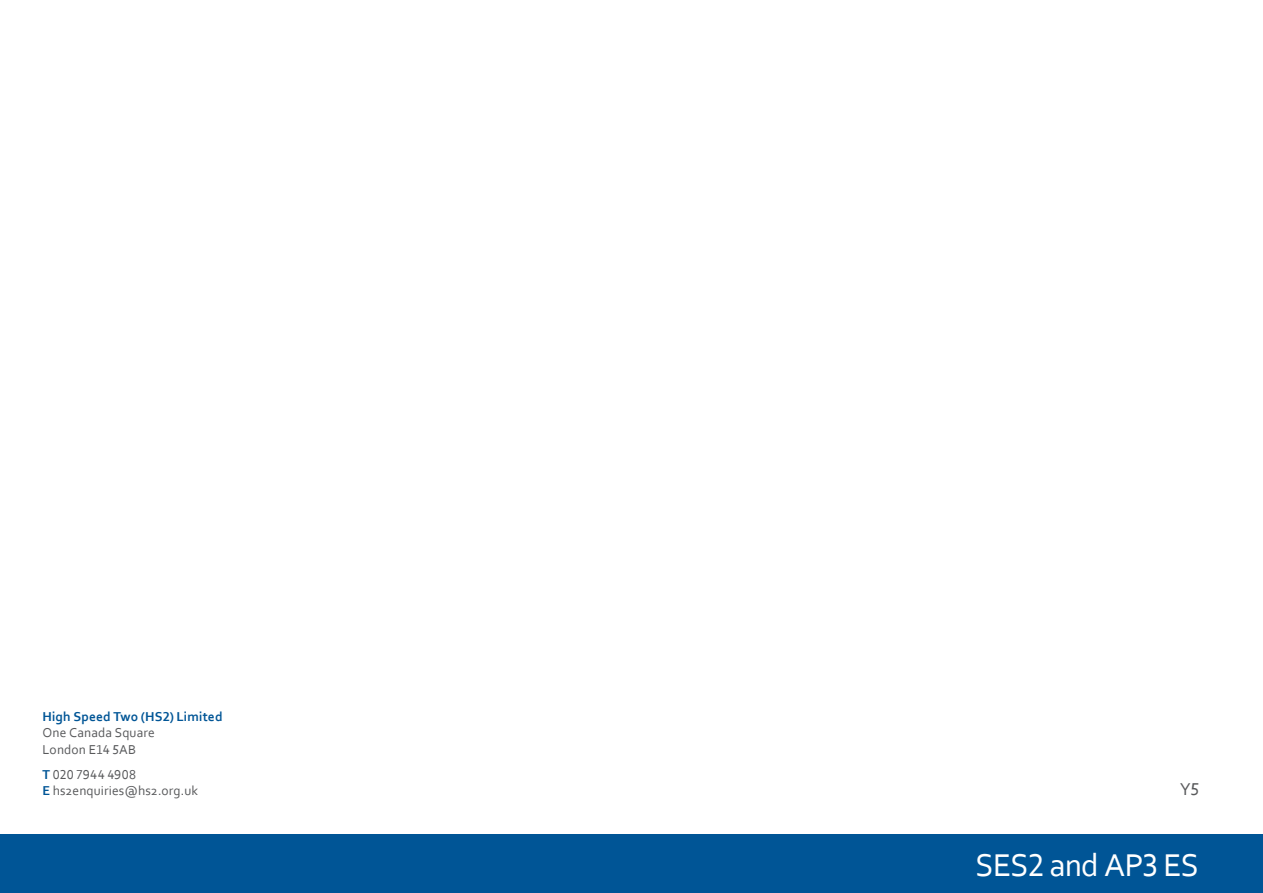
<style>
.page{position:relative;width:1263px;height:893px;background:#fff}
.page>*{position:absolute;margin:0;border:0;box-sizing:border-box;transform-origin:0 0}
.COVER_Code_no{font:33px "Corbel";letter-spacing:-.02em;color:#fff}
.Body_Copy{font:18px "Corbel";color:#58595b}
.Body_Copy-2{font:13.5px/16.5px "Corbel";letter-spacing:.01em;color:#58595b}
.s1{font-weight:700;color:#005596}
</style>
<div class="page">
<div style="left:0;top:834px;width:1263px;height:59px;background:#005596"></div>
<p class="Body_Copy-2" style="left:43px;top:708px;width:181px"><span class="s1">High Speed Two (HS2) Limited<br></span>One Canada Square<br>London E14 5AB</p>
<p class="Body_Copy-2" style="left:43px;top:766px;width:95px"><span class="s1">T</span> 020 7944 4908</p>
<p class="Body_Copy-2" style="left:43px;top:782px;width:157px"><span class="s1">E</span> hs2enquiries@hs2.org.uk</p>
<p class="Body_Copy" style="left:1180px;top:778px;width:21px">Y5</p>
<p class="COVER_Code_no" style="left:976px;top:845px;width:225px">SES2 and AP3 ES</p>
</div>
